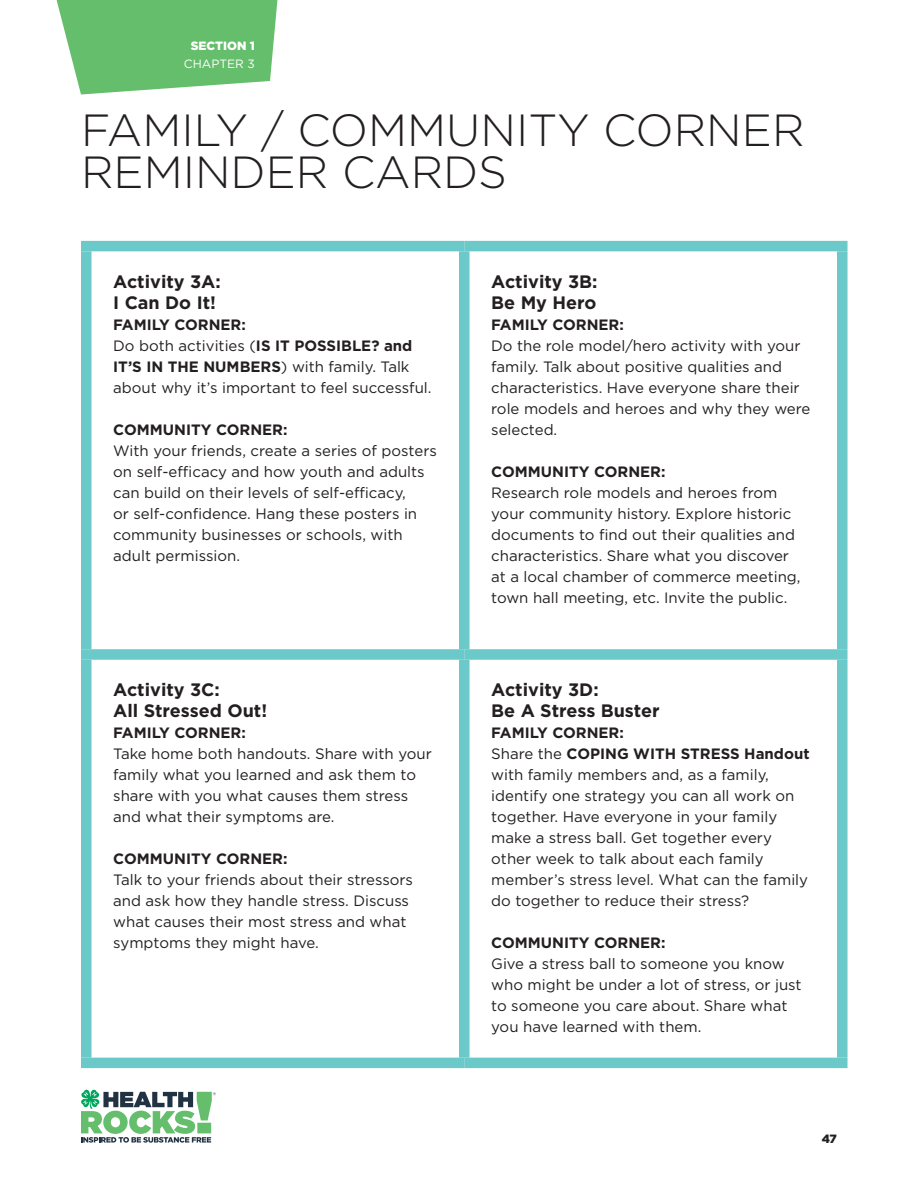
<style>
.page{position:relative;width:918px;height:1188px;background:#fff}
.page>*{position:absolute;margin:0;border:0;box-sizing:border-box;transform-origin:0 0}
.t1{font:300 45px/42px "Gotham";color:#231f20}
.t2{font:700 18px/21px "Gotham";color:#231f20}
.t3{font:15px/21px "Gotham";color:#231f20}
.t4{font:700 15px "Gotham";color:#231f20}
.t5{font:900 12px "Gotham";color:#fff}
.t6{font:12px "Gotham";color:#fff}
.t7{font:900 12px "Gotham";color:#231f20}
.s1{font-weight:700}
</style>
<div class="page">
<svg style="left:56px;top:0;width:222px;height:94px;background:#79c67f"></svg>
<svg style="left:81px;top:1090px;width:135px;height:53px"></svg>
<div style="left:81px;top:241px;width:383px;height:10px;background:#6cc9c9"></div>
<div style="left:81px;top:251px;width:11px;height:398px;background:#6cc9c9"></div>
<div style="left:464px;top:241px;width:384px;height:10px;background:#6cc9c9"></div>
<div style="left:459px;top:251px;width:11px;height:398px;background:#6cc9c9"></div>
<div style="left:837px;top:251px;width:11px;height:398px;background:#6cc9c9"></div>
<div style="left:81px;top:649px;width:383px;height:11px;background:#6cc9c9"></div>
<div style="left:81px;top:660px;width:11px;height:398px;background:#6cc9c9"></div>
<div style="left:464px;top:649px;width:384px;height:11px;background:#6cc9c9"></div>
<div style="left:459px;top:660px;width:11px;height:398px;background:#6cc9c9"></div>
<div style="left:837px;top:660px;width:11px;height:398px;background:#6cc9c9"></div>
<div style="left:81px;top:1058px;width:383px;height:10px;background:#6cc9c9"></div>
<div style="left:464px;top:1058px;width:384px;height:10px;background:#6cc9c9"></div>
<p class="t5" style="left:191px;top:38px;width:66px">SECTION 1</p>
<p class="t6" style="left:184px;top:57px;width:72px">CHAPTER 3</p>
<h1 class="t1" style="left:81px;top:108px;width:725px">FAMILY / COMMUNITY CORNER<br>REMINDER CARDS</h1>
<p class="t2" style="left:113px;top:271px;width:109px">Activity 3A:<br>I Can Do It!</p>
<p class="t3" style="left:113px;top:314px;width:320px"><span class="s1">FAMILY CORNER:<br></span>Do both activities (<span class="s1">IS IT POSSIBLE? and IT’S IN THE NUMBERS</span>) with family. Talk about why it’s important to feel successful.</p>
<p class="t4" style="left:113px;top:421px;width:176px">COMMUNITY CORNER:</p>
<p class="t3" style="left:113px;top:440px;width:325px">With your friends, create a series of posters on self-efficacy and how youth and adults can build on their levels of self-efficacy,<br>or self-confidence. Hang these posters in community businesses or schools, with adult permission.</p>
<p class="t2" style="left:113px;top:679px;width:155px">Activity 3C:<br>All Stressed Out!</p>
<p class="t4" style="left:113px;top:724px;width:134px">FAMILY CORNER:</p>
<p class="t3" style="left:113px;top:743px;width:320px">Take home both handouts. Share with your family what you learned and ask them to share with you what causes them stress and what their symptoms are.</p>
<p class="t4" style="left:113px;top:850px;width:176px">COMMUNITY CORNER:</p>
<p class="t3" style="left:113px;top:869px;width:301px">Talk to your friends about their stressors and ask how they handle stress. Discuss what causes their most stress and what symptoms they might have.</p>
<p class="t2" style="left:491px;top:271px;width:108px">Activity 3B:<br>Be My Hero</p>
<p class="t4" style="left:491px;top:316px;width:134px">FAMILY CORNER:</p>
<p class="t3" style="left:491px;top:335px;width:321px">Do the role model/hero activity with your family. Talk about positive qualities and characteristics. Have everyone share their role models and heroes and why they were selected.</p>
<p class="t4" style="left:491px;top:463px;width:176px">COMMUNITY CORNER:</p>
<p class="t3" style="left:491px;top:482px;width:311px">Research role models and heroes from your community history. Explore historic documents to find out their qualities and characteristics. Share what you discover at a local chamber of commerce meeting, town hall meeting, etc. Invite the public.</p>
<p class="t2" style="left:491px;top:679px;width:170px">Activity 3D:<br>Be A Stress Buster</p>
<p class="t3" style="left:491px;top:722px;width:320px"><span class="s1">FAMILY CORNER:<br></span>Share the <span class="s1">COPING WITH STRESS Handout </span>with family members and, as a family, identify one strategy you can all work on together. Have everyone in your family make a stress ball. Get together every other week to talk about each family member’s stress level. What can the family do together to reduce their stress?</p>
<p class="t4" style="left:491px;top:934px;width:176px">COMMUNITY CORNER:</p>
<p class="t3" style="left:491px;top:953px;width:312px">Give a stress ball to someone you know who might be under a lot of stress, or just to someone you care about. Share what you have learned with them.</p>
<p class="t7" style="left:822px;top:1131px;width:17px">47</p>
</div>
